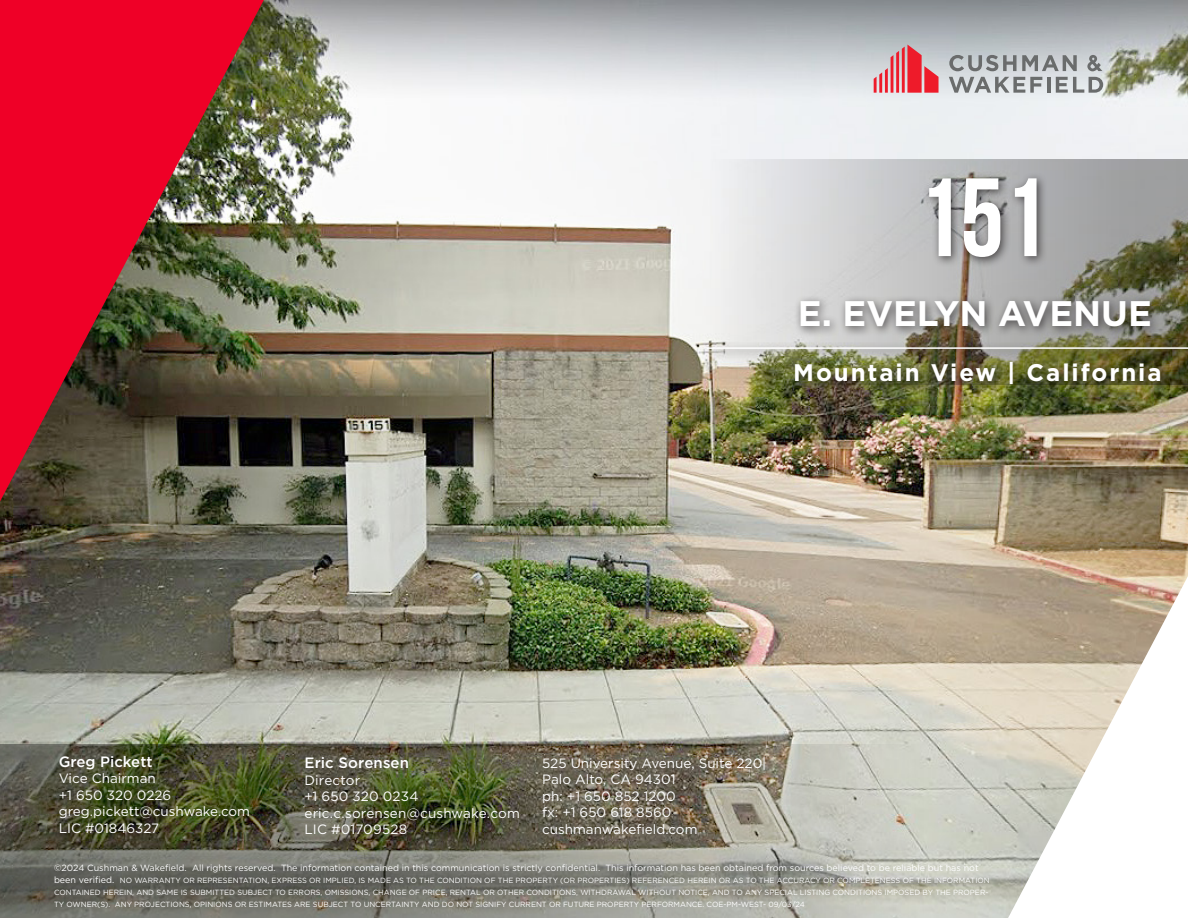
<style>
.page{position:relative;width:1188px;height:918px;background:#fff}
.page>*{position:absolute;margin:0;border:0;box-sizing:border-box;transform-origin:0 0}
.t1{font:111px "Bebas Neue";color:#fff}
.t2{font:700 35.55px "Gotham";color:#fff}
.t3{font:700 24px "Gotham";letter-spacing:.08em;color:#fff}
.t4{font:500 15px "Gotham";color:#fff}
.t5{font:13.5px/16.5px "Gotham";color:#fff}
.t6{font:9px "Gotham";color:#fff}
.t7{font:7.5px/12px "Gotham";color:#fff}
.s1{font-size:9px}
</style>
<div class="page">
<img style="left:0;top:0;width:1188px;height:918px">
<img style="left:0;top:744px;width:942px;height:174px">
<img style="left:0;top:0;width:274px;height:527px">
<svg style="left:944px;top:528px;width:244px;height:390px"></svg>
<div style="left:696px;top:159px;width:492px;height:226px;background:linear-gradient(to right,#eef0f3,#939496)"></div>
<svg style="left:874px;top:45px;width:65px;height:48px;background:#db7e87"></svg>
<hr style="left:1047px;top:77px;width:4px;height:16px;background:#6a6c6c">
<svg style="left:1056px;top:77px;width:47px;height:16px"></svg>
<svg style="left:949px;top:55px;width:128px;height:16px;background:#a1a5a7"></svg>
<svg style="left:949px;top:77px;width:93px;height:16px"></svg>
<svg style="left:1087px;top:55px;width:15px;height:16px"></svg>
<div style="left:701px;top:171px;width:487px;height:224px;background:#231f20;opacity:.75"></div>
<hr style="left:707px;top:347px;width:481px;height:2px;background:#fff">
<h1 class="t1" style="left:917px;top:157px;width:131px">151</h1>
<h2 class="t2" style="left:798px;top:289px;width:355px">E. EVELYN AVENUE</h2>
<h3 class="t3" style="left:793px;top:357px;width:370px">Mountain View | California</h3>
<h3 class="t4" style="left:59px;top:752px;width:95px">Greg Pickett</h3>
<h3 class="t5" style="left:59px;top:770px;width:193px">Vice Chairman<br>+1 650 320 0226 greg.pickett@cushwake.com<br>LIC #01846327</h3>
<h3 class="t5" style="left:542px;top:755px;width:226px">525 University Avenue, Suite 220|<br>Palo Alto, CA 94301<br>ph: +1 650 852 1200<br>fx: +1 650 618 8560 cushmanwakefield.com</h3>
<h3 class="t4" style="left:304px;top:753px;width:106px">Eric Sorensen</h3>
<h3 class="t5" style="left:304px;top:772px;width:217px">Director<br>+1 650 320 0234 eric.c.sorensen@cushwake.com<br>LIC #01709528</h3>
<p class="t6" style="left:54px;top:862px;width:926px">©2024 Cushman &amp; Wakefield. All rights reserved. The information contained in this communication is strictly confidential. This information has been obtained from sources believed to be reliable but has not</p>
<p class="t7" style="left:54px;top:874px;width:937px"><span class="s1">been verified.</span> NO WARRANTY OR REPRESENTATION, EXPRESS OR IMPLIED, IS MADE AS TO THE CONDITION OF THE PROPERTY (OR PROPERTIES) REFERENCED HEREIN OR AS TO THE ACCURACY OR COMPLETENESS OF THE INFORMATION<br>CONTAINED HEREIN, AND SAME IS SUBMITTED SUBJECT TO ERRORS, OMISSIONS, CHANGE OF PRICE, RENTAL OR OTHER CONDITIONS, WITHDRAWAL WITHOUT NOTICE, AND TO ANY SPECIAL LISTING CONDITIONS IMPOSED BY THE PROPER-<br>TY OWNER(S). ANY PROJECTIONS, OPINIONS OR ESTIMATES ARE SUBJECT TO UNCERTAINTY AND DO NOT SIGNIFY CURRENT OR FUTURE PROPERTY PERFORMANCE. COE-PM-WEST- 09/03/24</p>
</div>
